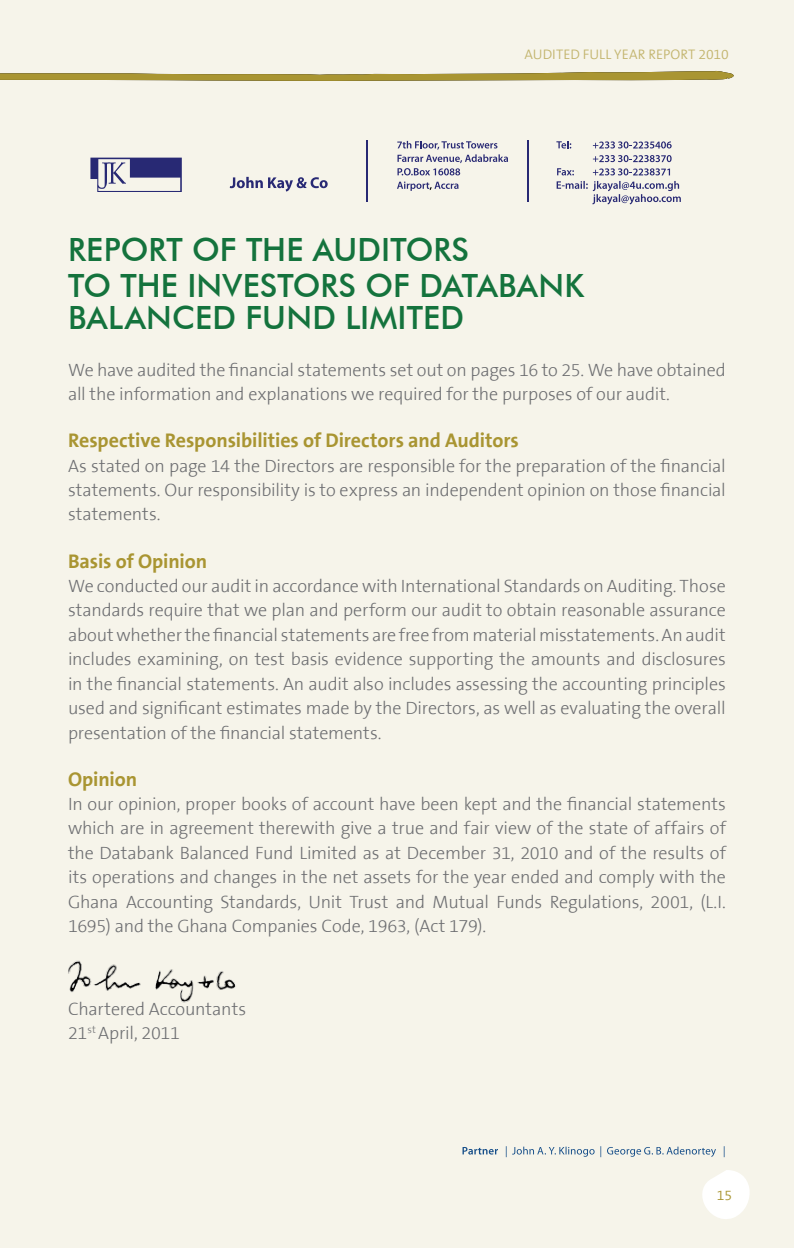
<style>
.page{position:relative;width:794px;height:1248px;background:#fff}
.page>*{position:absolute;margin:0;border:0;box-sizing:border-box;transform-origin:0 0}
.t1{font:500 32px/35.4px "Futura BT";letter-spacing:.005em;color:#14733d}
.t2{font:700 20px "The Sans B7";letter-spacing:-.005em;color:#a99532}
.t3{font:300 18px/24.4px "The Sans B3";letter-spacing:-.01em;color:#6d6e71;text-align:justify}
.t4{font:300 14px "The Sans B4";letter-spacing:.005em;color:#c3b56f}
.t5{font:300 14px "The Sans B4";color:#a99532}
</style>
<div class="page">
<div style="left:0;top:0;width:794px;height:1247px;background:#f6f4ea"></div>
<svg style="left:702px;top:1170px;width:48px;height:49px"></svg>
<svg style="left:0;top:71px;width:734px;height:10px"></svg>
<svg style="left:556px;top:141px;width:15px;height:7px"></svg>
<hr style="left:366px;top:139px;width:2px;height:62px;background:#282974">
<hr style="left:527px;top:139px;width:2px;height:62px;background:#282974">
<svg style="left:230px;top:177px;width:98px;height:14px"></svg>
<svg style="left:397px;top:141px;width:111px;height:34px"></svg>
<svg style="left:397px;top:181px;width:61px;height:10px"></svg>
<svg style="left:557px;top:168px;width:17px;height:7px"></svg>
<svg style="left:90px;top:158px;width:92px;height:34px"></svg>
<svg style="left:593px;top:155px;width:78px;height:7px"></svg>
<svg style="left:593px;top:168px;width:77px;height:7px"></svg>
<svg style="left:593px;top:141px;width:78px;height:7px"></svg>
<svg style="left:556px;top:181px;width:125px;height:23px"></svg>
<svg style="left:462px;top:1146px;width:262px;height:10px"></svg>
<img style="left:68px;top:960px;width:168px;height:43px">
<p class="t4" style="left:524px;top:47px;width:206px">AUDITED FULL YEAR REPORT 2010</p>
<h1 class="t1" style="left:68px;top:232px;width:517px">REPORT OF THE AUDITORS<br>TO THE INVESTORS OF DATABANK</h1>
<h1 class="t1" style="left:68px;top:299px;width:397px">BALANCED FUND LIMITED</h1>
<p class="t3" style="left:68px;top:358px;width:659px">We have audited the financial statements set out on pages 16 to 25. We have obtained all the information and explanations we required for the purposes of our audit.</p>
<p class="t2" style="left:68px;top:430px;width:452px">Respective Responsibilities of Directors and Auditors</p>
<p class="t3" style="left:68px;top:454px;width:659px">As stated on page 14 the Directors are responsible for the preparation of the financial statements. Our responsibility is to express an independent opinion on those financial statements.</p>
<p class="t2" style="left:68px;top:550px;width:141px">Basis of Opinion</p>
<p class="t3" style="left:68px;top:574px;width:659px">We conducted our audit in accordance with International Standards on Auditing. Those standards require that we plan and perform our audit to obtain reasonable assurance about whether the financial statements are free from material misstatements. An audit includes examining, on test basis evidence supporting the amounts and disclosures in the financial statements. An audit also includes assessing the accounting principles used and significant estimates made by the Directors, as well as evaluating the overall presentation of the financial statements.</p>
<p class="t2" style="left:68px;top:768px;width:71px">Opinion</p>
<p class="t3" style="left:68px;top:792px;width:659px">In our opinion, proper books of account have been kept and the financial statements which are in agreement therewith give a true and fair view of the state of affairs of the Databank Balanced Fund Limited as at December 31, 2010 and of the results of its operations and changes in the net assets for the year ended and comply with the Ghana Accounting Standards, Unit Trust and Mutual Funds Regulations, 2001, (L.I.<br>1695) and the Ghana Companies Code, 1963, (Act 179).</p>
<p class="t3" style="left:68px;top:997px;width:180px">Chartered Accountants<br>21<sup>st</sup> April, 2011</p>
<p class="t5" style="left:717px;top:1187px;width:17px">15</p>
</div>
